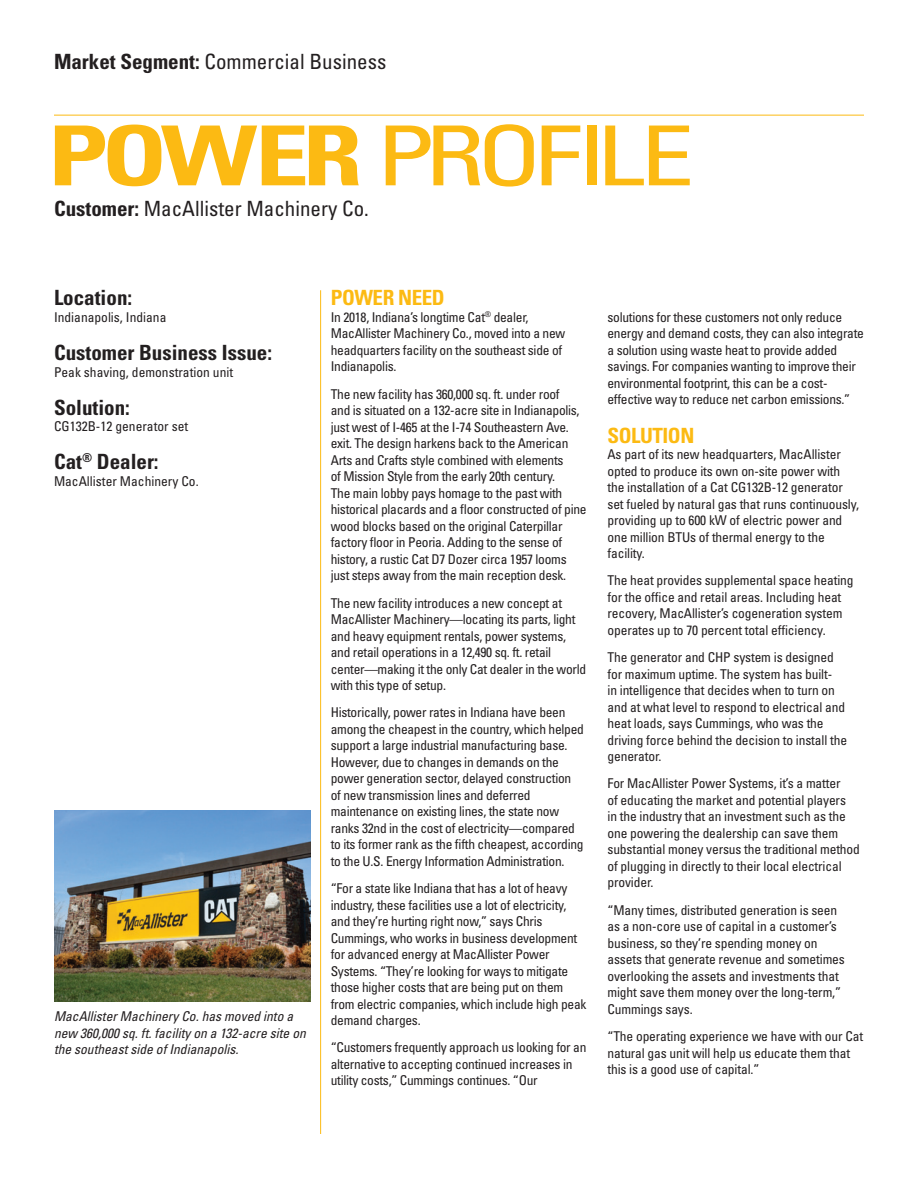
<style>
.page{position:relative;width:918px;height:1188px;background:#fff}
.page>*{position:absolute;margin:0;border:0;box-sizing:border-box;transform-origin:0 0}
.t1{font:condensed 82.8px "Univers LT Std";letter-spacing:-.08em;color:#fcba13;scale:1.3 1}
.Subhead{font:condensed 21px "Univers LT Std";color:#231f20}
.Subhead-2{font:700 condensed 21px "Univers LT Std";color:#231f20}
.Subhead-3{font:700 condensed 21px "Univers LT Std";letter-spacing:-.02em;color:#fcba13}
.Body_Copy{font:condensed 13.5px/16.5px "Univers LT Std";letter-spacing:-.02em;color:#231f20}
.Body_Copy-2{font:italic condensed 13.5px/16.5px "Univers LT Std";color:#231f20}
.Body_Copy-3{font:condensed 13.5px "Univers LT Std";color:#231f20}
.s1{font-weight:700}
</style>
<div class="page">
<img style="left:54px;top:810px;width:256px;height:191px">
<hr style="left:320px;top:290px;width:1px;height:844px;background:#fcba13">
<hr style="left:54px;top:115px;width:810px;height:1px;background:#fcba13">
<p class="Subhead" style="left:54px;top:48px;width:334px"><span class="s1">Market Segment:</span> Commercial Business</p>
<p class="t1" style="left:48px;top:103px;width:499px"><span class="s1">POWER</span> PROFILE</p>
<p class="Subhead" style="left:54px;top:195px;width:316px"><span class="s1">Customer:</span> MacAllister Machinery Co.</p>
<p class="Subhead-2" style="left:54px;top:285px;width:80px">Location:</p>
<p class="Body_Copy-3" style="left:54px;top:309px;width:114px">Indianapolis, Indiana</p>
<p class="Subhead-2" style="left:54px;top:340px;width:220px">Customer Business Issue:</p>
<p class="Body_Copy-3" style="left:54px;top:363px;width:181px">Peak shaving, demonstration unit</p>
<p class="Subhead-2" style="left:54px;top:394px;width:77px">Solution:</p>
<p class="Body_Copy-3" style="left:54px;top:418px;width:136px">CG132B-12 generator set</p>
<p class="Subhead-2" style="left:54px;top:449px;width:106px">Cat<sup>®</sup> Dealer:</p>
<p class="Body_Copy-3" style="left:54px;top:472px;width:146px">MacAllister Machinery Co.</p>
<p class="Body_Copy-2" style="left:54px;top:1008px;width:253px">MacAllister Machinery Co. has moved into a new 360,000 sq. ft. facility on a 132-acre site on the southeast side of Indianapolis.</p>
<p class="Subhead-3" style="left:331px;top:285px;width:116px">POWER NEED</p>
<p class="Body_Copy" style="left:331px;top:309px;width:236px">In 2018, Indiana’s longtime Cat<sup>®</sup> dealer, MacAllister Machinery Co., moved into a new headquarters facility on the southeast side of Indianapolis.</p>
<p class="Body_Copy" style="left:331px;top:386px;width:257px">The new facility has 360,000 sq. ft. under roof<br>and is situated on a 132-acre site in Indianapolis, just west of I-465 at the I-74 Southeastern Ave. exit. The design harkens back to the American Arts and Crafts style combined with elements<br>of Mission Style from the early 20th century.<br>The main lobby pays homage to the past with historical placards and a floor constructed of pine wood blocks based on the original Caterpillar factory floor in Peoria. Adding to the sense of history, a rustic Cat D7 Dozer circa 1957 looms just steps away from the main reception desk.</p>
<p class="Body_Copy" style="left:331px;top:594px;width:257px">The new facility introduces a new concept at MacAllister Machinery—locating its parts, light and heavy equipment rentals, power systems, and retail operations in a 12,490 sq. ft. retail center—making it the only Cat dealer in the world with this type of setup.</p>
<p class="Body_Copy" style="left:331px;top:704px;width:255px">Historically, power rates in Indiana have been among the cheapest in the country, which helped support a large industrial manufacturing base.<br>However, due to changes in demands on the power generation sector, delayed construction of new transmission lines and deferred maintenance on existing lines, the state now ranks 32nd in the cost of electricity—compared to its former rank as the fifth cheapest, according to the U.S. Energy Information Administration.</p>
<p class="Body_Copy" style="left:331px;top:880px;width:257px">“For a state like Indiana that has a lot of heavy industry, these facilities use a lot of electricity, and they’re hurting right now,” says Chris Cummings, who works in business development for advanced energy at MacAllister Power Systems. “They’re looking for ways to mitigate those higher costs that are being put on them from electric companies, which include high peak demand charges.</p>
<p class="Body_Copy" style="left:331px;top:1039px;width:257px">“Customers frequently approach us looking for an alternative to accepting continued increases in utility costs,” Cummings continues. “Our</p>
<p class="Body_Copy" style="left:608px;top:309px;width:258px">solutions for these customers not only reduce energy and demand costs, they can also integrate a solution using waste heat to provide added savings. For companies wanting to improve their environmental footprint, this can be a cost&shy;effective way to reduce net carbon emissions.”</p>
<p class="Subhead-3" style="left:608px;top:422px;width:88px">SOLUTION</p>
<p class="Body_Copy" style="left:608px;top:446px;width:253px">As part of its new headquarters, MacAllister opted to produce its own on-site power with the installation of a Cat CG132B-12 generator set fueled by natural gas that runs continuously, providing up to 600 kW of electric power and one million BTUs of thermal energy to the facility.</p>
<p class="Body_Copy" style="left:608px;top:572px;width:248px">The heat provides supplemental space heating for the office and retail areas. Including heat recovery, MacAllister’s cogeneration system operates up to 70 percent total efficiency.</p>
<p class="Body_Copy" style="left:608px;top:649px;width:241px">The generator and CHP system is designed for maximum uptime. The system has built-<br>in intelligence that decides when to turn on and at what level to respond to electrical and heat loads, says Cummings, who was the driving force behind the decision to install the generator.</p>
<p class="Body_Copy" style="left:608px;top:775px;width:254px">For MacAllister Power Systems, it’s a matter<br>of educating the market and potential players<br>in the industry that an investment such as the one powering the dealership can save them substantial money versus the traditional method of plugging in directly to their local electrical provider.</p>
<p class="Body_Copy" style="left:608px;top:902px;width:239px">“Many times, distributed generation is seen as a non-core use of capital in a customer’s business, so they’re spending money on assets that generate revenue and sometimes overlooking the assets and investments that might save them money over the long-term,” Cummings says.</p>
<p class="Body_Copy" style="left:608px;top:1028px;width:257px">“The operating experience we have with our Cat natural gas unit will help us educate them that this is a good use of capital.”</p>
</div>
